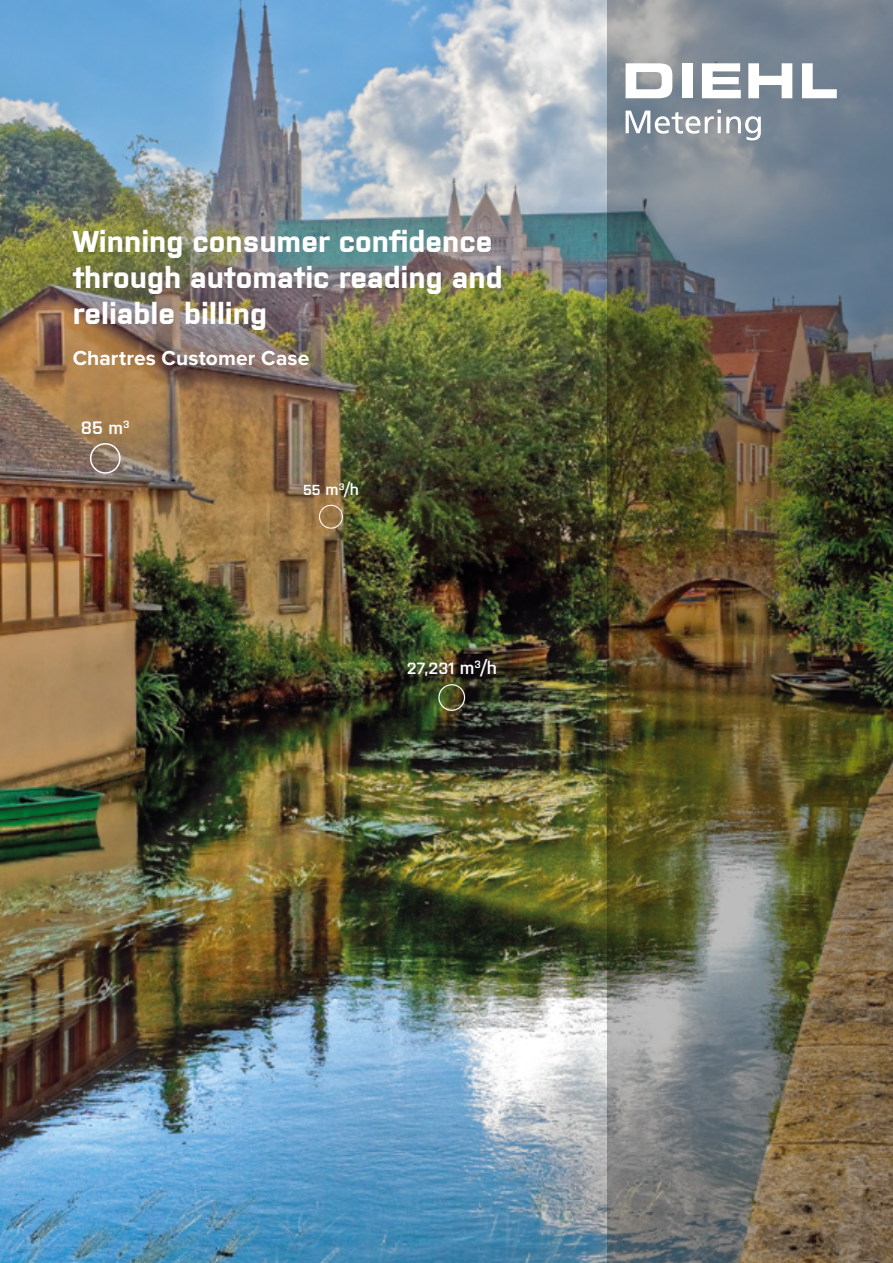
<style>
.page{position:relative;width:893px;height:1263px;background:#fff}
.page>*{position:absolute;margin:0;border:0;box-sizing:border-box;transform-origin:0 0}
.t1{font:700 30px/36px "Purista";color:#fff}
.t2{font:700 21px "Proxima Nova";letter-spacing:.005em;color:#fff}
.t3{font:600 17.85px "Purista";color:#fff}
.t4{font:600 16.2px "Purista";color:#fff}
.t5{font:600 16.05px "Purista";color:#fff}
.s1{font-size:14.55px}
.s2{font-size:18px}
</style>
<div class="page">
<img style="left:0;top:0;width:607px;height:1263px">
<img style="left:607px;top:0;width:286px;height:1263px">
<svg style="left:626px;top:63px;width:46px;height:35px"></svg>
<div style="left:682px;top:63px;width:11px;height:35px;background:#fff"></div>
<svg style="left:702px;top:63px;width:39px;height:35px"></svg>
<svg style="left:748px;top:63px;width:44px;height:35px"></svg>
<svg style="left:802px;top:63px;width:35px;height:35px"></svg>
<svg style="left:626px;top:110px;width:135px;height:30px"></svg>
<div style="left:90px;top:443px;width:31px;height:31px;border:2px solid #fff;border-radius:50%"></div>
<div style="left:438px;top:684px;width:27px;height:27px;border:1px solid #fff;border-radius:50%"></div>
<div style="left:319px;top:505px;width:24px;height:24px;border:1px solid #fff;border-radius:50%"></div>
<p class="t1" style="left:73px;top:221px;width:431px">Winning consumer confidence through automatic reading and reliable billing</p>
<p class="t2" style="left:73px;top:346px;width:238px">Chartres Customer Case</p>
<p class="t3" style="left:81px;top:415px;width:50px">85 m<sup>3</sup></p>
<p class="t5" style="left:303px;top:478px;width:57px"><span class="s1">55</span> m<sup>3</sup>/h</p>
<p class="t4" style="left:407px;top:656px;width:92px">27,231 <span class="s2">m</span><sup>3</sup><span class="s2">/h</span></p>
</div>
